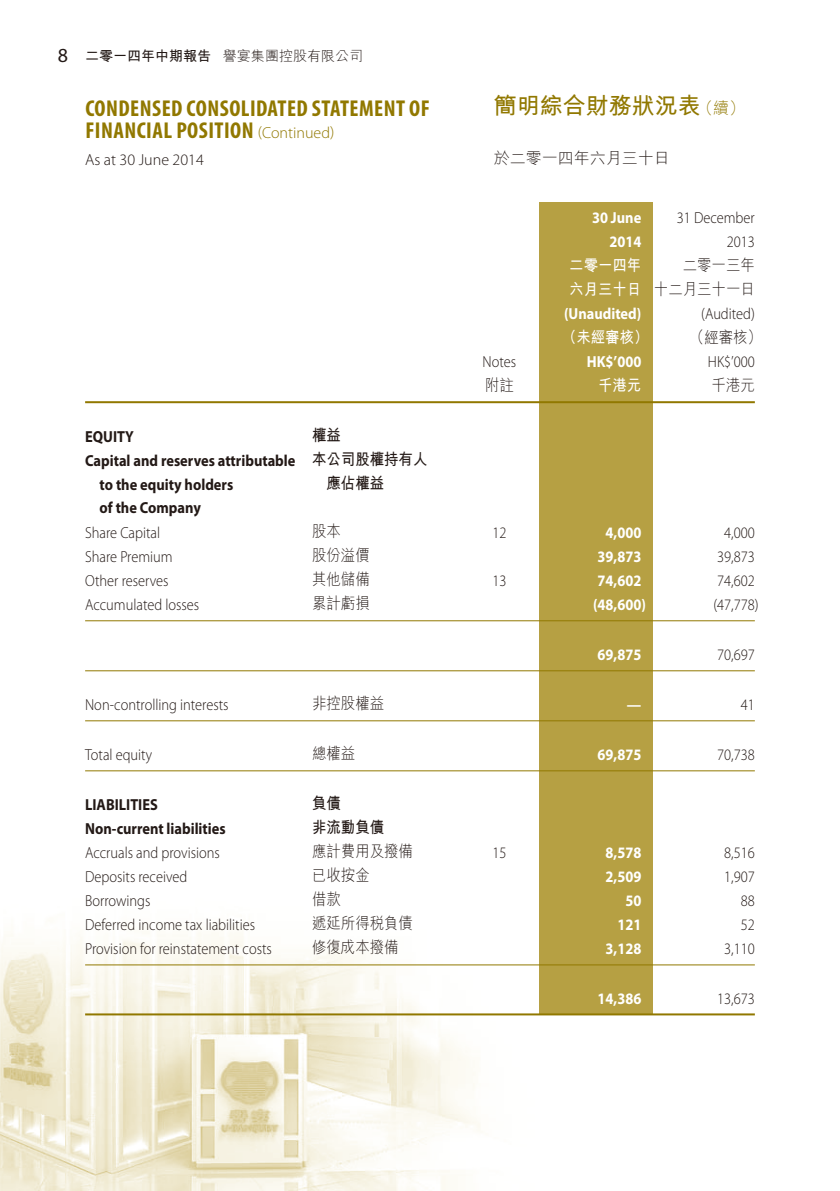
<style>
.page{position:relative;width:840px;height:1191px;background:#fff}
.page>*{position:absolute;margin:0;border:0;box-sizing:border-box;transform-origin:0 0}
.t1{font:700 condensed 23px "Myriad Pro";letter-spacing:.02em;color:#917800}
.t2{font:700 23px "M Hei HK";color:#917800}
.t3{font:300 16px "Myriad Pro";color:#231916;scale:.9 1}
.t4{font:700 16px/24px "Myriad Pro";color:#231916;scale:.9 1}
.t5{font:700 16px "Myriad Pro";color:#fff;scale:.9 1}
.t6{font:300 16px/24px "M Hei HK";color:#231916;text-align:right;scale:.9 1}
.t7{font:300 16px "Myriad Pro";color:#231916}
.t8{font:700 16px "M Hei HK";color:#fff;scale:.9 1}
.t9{font:700 16px "M Hei HK";color:#231916;scale:.9 1}
.t10{font:300 16px "M Hei HK";color:#231916}
.t11{font:300 14px "M Hei HK";color:#231916}
.s1{font-family:"Myriad Pro";font-weight:400;font-size:20px}
.s2{font-weight:700}
.s3{font-weight:300;font-stretch:normal;font-size:16px}
.s4{font-family:"M Hei HK"}
.s5{font-weight:300;font-size:16px}
.s6{font-weight:700;color:#fff}
</style>
<div class="page">
<img style="left:0;top:933px;width:621px;height:258px">
<div style="left:539px;top:202px;width:113px;height:812px;background:#b6a043"></div>
<hr style="left:85px;top:401px;width:669px;height:2px;background:#917800">
<hr style="left:85px;top:620px;width:669px;height:1px;background:#917800">
<hr style="left:85px;top:670px;width:669px;height:1px;background:#917800">
<hr style="left:85px;top:720px;width:669px;height:1px;background:#917800">
<hr style="left:85px;top:770px;width:669px;height:1px;background:#917800">
<hr style="left:85px;top:964px;width:669px;height:1px;background:#917800">
<hr style="left:85px;top:1013px;width:669px;height:2px;background:#917800">
<p class="t11" style="left:58px;top:48px;width:306px"><span class="s1">8</span> <span class="s2">二零一四年中期報告</span> 譽宴集團控股有限公司</p>
<h1 class="t1" style="left:85px;top:94px;width:22px">CONDENSED</h1>
<h1 class="t1" style="left:186px;top:94px;width:21px">CONSOL</h1>
<h1 class="t1" style="left:250px;top:94px;width:18px">IDATED</h1>
<h1 class="t1" style="left:312px;top:94px;width:12px">STATEMENT</h1>
<h1 class="t1" style="left:409px;top:94px;width:11px">OF</h1>
<h1 class="t1" style="left:85px;top:116px;width:250px">FINANCIAL POSITION <span class="s3">(Continued)</span></h1>
<p class="t7" style="left:85px;top:150px;width:120px">As at 30 June 2014</p>
<p class="t4" style="left:85px;top:423px;width:56px">EQUITY</p>
<p class="t9" style="left:312px;top:423px;width:34px">權益</p>
<p class="t4" style="left:99px;top:447px;width:365px;text-indent:-14px">Capital and reserves attributable <span class="s4">本公司股權持有人</span>to the equity holders</p>
<p class="t9" style="left:326px;top:471px;width:65px">應佔權益</p>
<h1 class="t2" style="left:493px;top:89px;width:252px">簡明綜合財務狀況表<span class="s5">（續）</span></h1>
<p class="t10" style="left:493px;top:150px;width:177px">於二零一四年六月三十日</p>
<p class="t5" style="left:591px;top:208px;width:56px">30 June</p>
<p class="t3" style="left:676px;top:208px;width:88px">31 December</p>
<p class="t5" style="left:609px;top:232px;width:37px">2014</p>
<p class="t3" style="left:726px;top:232px;width:33px">2013</p>
<p class="t8" style="left:569px;top:254px;width:81px">二零一四年</p>
<p class="t6" style="left:569px;top:253px;width:207px">二零一三年<br><span class="s6">六月三十日</span> 十二月三十一日</p>
<p class="t5" style="left:563px;top:304px;width:87px">(Unaudited)</p>
<p class="t3" style="left:701px;top:304px;width:61px">(Audited)</p>
<p class="t8" style="left:561px;top:326px;width:98px">（未經審核）</p>
<p class="t6" style="left:689px;top:325px;width:82px">（經審核）</p>
<p class="t3" style="left:482px;top:352px;width:39px">Notes</p>
<p class="t5" style="left:586px;top:352px;width:62px">HK$’000</p>
<p class="t3" style="left:707px;top:352px;width:54px">HK$’000</p>
<p class="t6" style="left:484px;top:373px;width:34px">附註</p>
<p class="t8" style="left:597px;top:374px;width:50px">千港元</p>
<p class="t6" style="left:711px;top:373px;width:49px">千港元</p>
<p class="t4" style="left:99px;top:495px;width:114px">of the Company</p>
<p class="t3" style="left:85px;top:522px;width:85px">Share Capital</p>
<p class="t6" style="left:312px;top:518px;width:34px">股本</p>
<p class="t3" style="left:492px;top:522px;width:17px">12</p>
<p class="t5" style="left:605px;top:522px;width:41px">4,000</p>
<p class="t3" style="left:723px;top:522px;width:36px">4,000</p>
<p class="t3" style="left:85px;top:546px;width:99px">Share Premium</p>
<p class="t6" style="left:312px;top:542px;width:66px">股份溢價</p>
<p class="t5" style="left:597px;top:546px;width:50px">39,873</p>
<p class="t3" style="left:716px;top:546px;width:43px">39,873</p>
<p class="t3" style="left:85px;top:570px;width:94px">Other reserves</p>
<p class="t6" style="left:312px;top:566px;width:66px">其他儲備</p>
<p class="t3" style="left:492px;top:570px;width:17px">13</p>
<p class="t5" style="left:597px;top:570px;width:50px">74,602</p>
<p class="t3" style="left:716px;top:570px;width:43px">74,602</p>
<p class="t3" style="left:85px;top:594px;width:128px">Accumulated losses</p>
<p class="t6" style="left:312px;top:590px;width:66px">累計虧損</p>
<p class="t5" style="left:592px;top:594px;width:60px">(48,600)</p>
<p class="t3" style="left:713px;top:594px;width:52px">(47,778)</p>
<p class="t5" style="left:597px;top:644px;width:50px">69,875</p>
<p class="t3" style="left:716px;top:644px;width:43px">70,697</p>
<p class="t3" style="left:85px;top:694px;width:161px">Non-controlling interests</p>
<p class="t6" style="left:312px;top:690px;width:81px">非控股權益</p>
<p class="t5" style="left:626px;top:694px;width:17px">—</p>
<p class="t3" style="left:740px;top:694px;width:17px">41</p>
<p class="t3" style="left:85px;top:744px;width:76px">Total equity</p>
<p class="t6" style="left:312px;top:740px;width:49px">總權益</p>
<p class="t5" style="left:597px;top:744px;width:50px">69,875</p>
<p class="t3" style="left:716px;top:744px;width:43px">70,738</p>
<p class="t4" style="left:85px;top:791px;width:82px">LIABILITIES</p>
<p class="t9" style="left:312px;top:791px;width:34px">負債</p>
<p class="t4" style="left:85px;top:815px;width:158px">Non-current liabilities</p>
<p class="t9" style="left:312px;top:815px;width:81px">非流動負債</p>
<p class="t3" style="left:85px;top:842px;width:151px">Accruals and provisions</p>
<p class="t6" style="left:312px;top:838px;width:113px">應計費用及撥備</p>
<p class="t3" style="left:492px;top:842px;width:17px">15</p>
<p class="t5" style="left:605px;top:842px;width:41px">8,578</p>
<p class="t3" style="left:723px;top:842px;width:36px">8,516</p>
<p class="t3" style="left:85px;top:866px;width:115px">Deposits received</p>
<p class="t6" style="left:312px;top:862px;width:66px">已收按金</p>
<p class="t5" style="left:605px;top:866px;width:41px">2,509</p>
<p class="t3" style="left:723px;top:866px;width:36px">1,907</p>
<p class="t3" style="left:85px;top:890px;width:74px">Borrowings</p>
<p class="t6" style="left:312px;top:886px;width:34px">借款</p>
<p class="t5" style="left:625px;top:890px;width:19px">50</p>
<p class="t3" style="left:740px;top:890px;width:17px">88</p>
<p class="t3" style="left:85px;top:914px;width:190px">Deferred income tax liabilities</p>
<p class="t6" style="left:312px;top:910px;width:113px">遞延所得稅負債</p>
<p class="t5" style="left:617px;top:914px;width:28px">121</p>
<p class="t3" style="left:740px;top:914px;width:17px">52</p>
<p class="t3" style="left:85px;top:938px;width:209px">Provision for reinstatement costs</p>
<p class="t6" style="left:312px;top:934px;width:97px">修復成本撥備</p>
<p class="t5" style="left:605px;top:938px;width:41px">3,128</p>
<p class="t3" style="left:723px;top:938px;width:36px">3,110</p>
<p class="t5" style="left:597px;top:988px;width:50px">14,386</p>
<p class="t3" style="left:716px;top:988px;width:43px">13,673</p>
</div>
